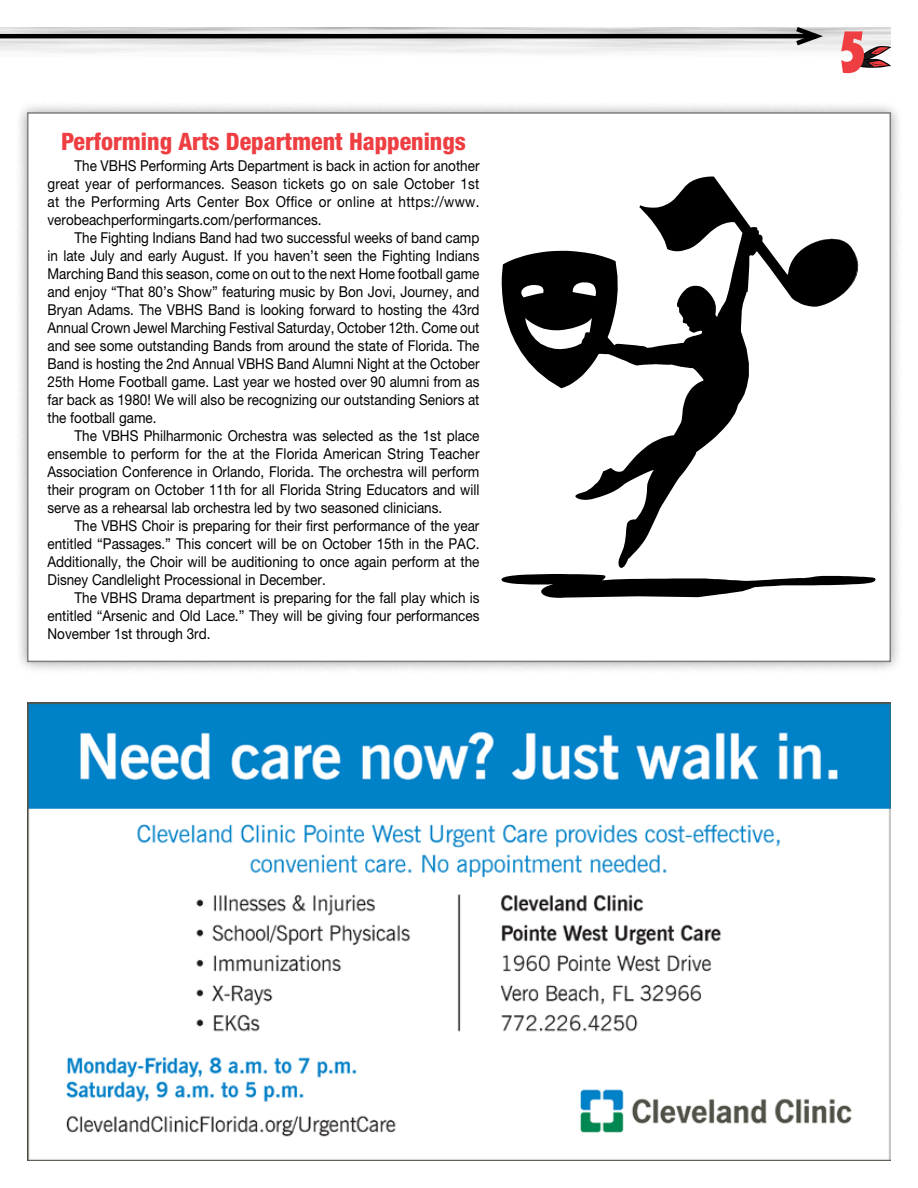
<style>
.page{position:relative;width:918px;height:1188px;background:#fff}
.page>*{position:absolute;margin:0;border:0;box-sizing:border-box;transform-origin:0 0}
.t1{font:61.5px "Applause Condensed";color:#ef3e42}
.t2{font:800 condensed 24px "Helvetica Neue LT Pro";color:#ef3e42}
.t3{font:15px/18px "Helvetica Neue LT Pro";color:#000;text-align:justify;scale:.9 1}
</style>
<div class="page">
<div style="left:15px;top:100px;width:888px;height:575px;background:#000;opacity:.75"></div>
<div style="left:27px;top:112px;width:864px;height:550px;background:#fff"></div>
<hr style="left:0;top:34px;width:816px;height:4px;background:#000">
<svg style="left:791px;top:27px;width:39px;height:22px"></svg>
<svg style="left:846px;top:46px;width:45px;height:22px"></svg>
<svg style="left:502px;top:177px;width:356px;height:391px"></svg>
<svg style="left:502px;top:574px;width:374px;height:24px"></svg>
<img style="left:27px;top:702px;width:864px;height:459px">
<h2 class="t2" style="left:61px;top:126px;width:406px">Performing Arts Department Happenings</h2>
<p class="t3" style="left:48px;top:156px;width:482px;text-indent:27px">The VBHS Performing Arts Department is back in action for another great year of performances. Season tickets go on sale October 1st at the Performing Arts Center Box Office or online at https://www. verobeachperformingarts.com/performances.</p>
<p class="t3" style="left:48px;top:228px;width:482px;text-indent:27px">The Fighting Indians Band had two successful weeks of band camp in late July and early August. If you haven’t seen the Fighting Indians Marching Band this season, come on out to the next Home football game and enjoy “That 80’s Show” featuring music by Bon Jovi, Journey, and Bryan Adams. The VBHS Band is looking forward to hosting the 43rd Annual Crown Jewel Marching Festival Saturday, October 12th. Come out and see some outstanding Bands from around the state of Florida. The Band is hosting the 2nd Annual VBHS Band Alumni Night at the October 25th Home Football game. Last year we hosted over 90 alumni from as far back as 1980! We will also be recognizing our outstanding Seniors at the football game.</p>
<p class="t3" style="left:48px;top:426px;width:482px;text-indent:27px">The VBHS Philharmonic Orchestra was selected as the 1st place ensemble to perform for the at the Florida American String Teacher Association Conference in Orlando, Florida. The orchestra will perform their program on October 11th for all Florida String Educators and will serve as a rehearsal lab orchestra led by two seasoned clinicians.</p>
<p class="t3" style="left:48px;top:516px;width:482px;text-indent:27px">The VBHS Choir is preparing for their first performance of the year entitled “Passages.” This concert will be on October 15th in the PAC.<br>Additionally, the Choir will be auditioning to once again perform at the Disney Candlelight Processional in December.</p>
<p class="t3" style="left:48px;top:588px;width:482px;text-indent:27px">The VBHS Drama department is preparing for the fall play which is entitled “Arsenic and Old Lace.” They will be giving four performances November 1st through 3rd.</p>
<h1 class="t1" style="left:839px;top:16px;width:29px">5</h1>
</div>
